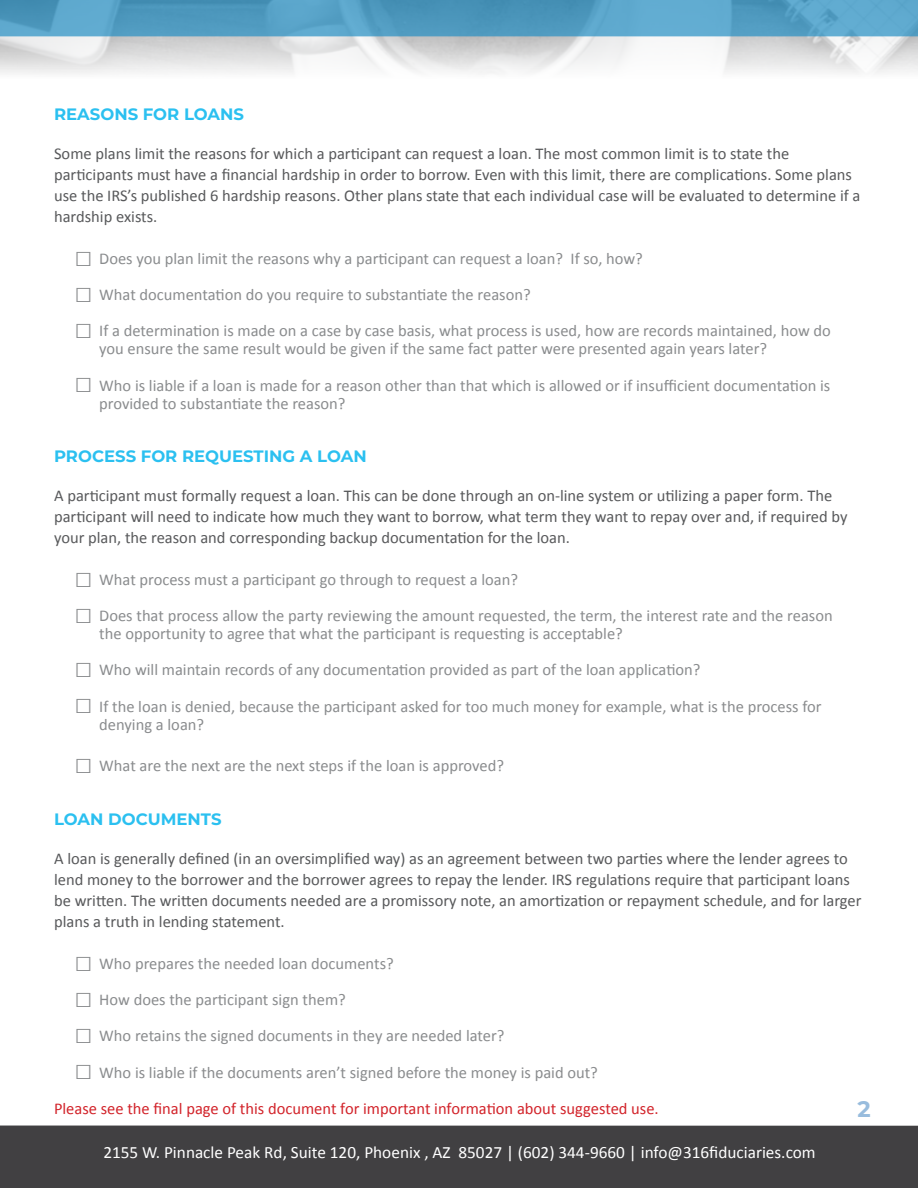
<style>
.page{position:relative;width:918px;height:1188px;background:#fff}
.page>*{position:absolute;margin:0;border:0;box-sizing:border-box;transform-origin:0 0}
.t1{font:700 22.5px "Montserrat";color:#98bcdd}
.t2{font:17.25px "Calibri";color:#fff}
.t3{font:16.5px/18px "Calibri";color:#8a8c8e}
.t4{font:16.5px/21px "Calibri";color:#58595b}
.t5{font:16.5px "Calibri";color:#d2232a}
.t6{font:700 16.5px "Montserrat";color:#2bc0f0}
.s1{font-size:30px}
</style>
<div class="page">
<img style="left:0;top:36px;width:918px;height:38px">
<div style="left:0;top:1126px;width:918px;height:62px;background:#414042"></div>
<svg style="left:0;top:0;width:918px;height:36px;background:#549fc4"></svg>
<p class="t6" style="left:54px;top:102px;width:191px">REASONS FOR LOANS</p>
<p class="t4" style="left:54px;top:142px;width:808px">Some plans limit the reasons for which a participant can request a loan. The most common limit is to state the participants must have a financial hardship in order to borrow. Even with this limit, there are complications. Some plans use the IRS’s published 6 hardship reasons. Other plans state that each individual case will be evaluated to determine if a hardship exists.</p>
<p class="t3" style="left:74px;top:249px;width:570px"><span class="s1">□</span> Does you plan limit the reasons why a participant can request a loan? If so, how?</p>
<p class="t3" style="left:74px;top:285px;width:458px"><span class="s1">□</span> What documentation do you require to substantiate the reason?</p>
<p class="t3" style="left:99px;top:321px;width:733px;text-indent:-25px"><span class="s1">□</span> If a determination is made on a case by case basis, what process is used, how are records maintained, how do you ensure the same result would be given if the same fact patter were presented again years later?</p>
<p class="t3" style="left:99px;top:376px;width:733px;text-indent:-25px"><span class="s1">□</span> Who is liable if a loan is made for a reason other than that which is allowed or if insufficient documentation is provided to substantiate the reason?</p>
<p class="t6" style="left:54px;top:444px;width:314px">PROCESS FOR REQUESTING A LOAN</p>
<p class="t4" style="left:54px;top:484px;width:795px">A participant must formally request a loan. This can be done through an on-line system or utilizing a paper form. The participant will need to indicate how much they want to borrow, what term they want to repay over and, if required by your plan, the reason and corresponding backup documentation for the loan.</p>
<p class="t3" style="left:74px;top:570px;width:445px"><span class="s1">□</span> What process must a participant go through to request a loan?</p>
<p class="t3" style="left:99px;top:606px;width:735px;text-indent:-25px"><span class="s1">□</span> Does that process allow the party reviewing the amount requested, the term, the interest rate and the reason the opportunity to agree that what the participant is requesting is acceptable?</p>
<p class="t3" style="left:74px;top:660px;width:628px"><span class="s1">□</span> Who will maintain records of any documentation provided as part of the loan application?</p>
<p class="t3" style="left:99px;top:697px;width:724px;text-indent:-25px"><span class="s1">□</span> If the loan is denied, because the participant asked for too much money for example, what is the process for denying a loan?</p>
<p class="t3" style="left:74px;top:756px;width:431px"><span class="s1">□</span> What are the next are the next steps if the loan is approved?</p>
<p class="t6" style="left:54px;top:807px;width:169px">LOAN DOCUMENTS</p>
<p class="t4" style="left:54px;top:847px;width:809px">A loan is generally defined (in an oversimplified way) as an agreement between two parties where the lender agrees to lend money to the borrower and the borrower agrees to repay the lender. IRS regulations require that participant loans be written. The written documents needed are a promissory note, an amortization or repayment schedule, and for larger plans a truth in lending statement.</p>
<p class="t3" style="left:74px;top:954px;width:321px"><span class="s1">□</span> Who prepares the needed loan documents?</p>
<p class="t3" style="left:74px;top:990px;width:273px"><span class="s1">□</span> How does the participant sign them?</p>
<p class="t3" style="left:74px;top:1026px;width:432px"><span class="s1">□</span> Who retains the signed documents in they are needed later?</p>
<p class="t3" style="left:74px;top:1063px;width:525px"><span class="s1">□</span> Who is liable if the documents aren’t signed before the money is paid out?</p>
<p class="t5" style="left:54px;top:1098px;width:606px">Please see the final page of this document for important information about suggested use.</p>
<h1 class="t1" style="left:857px;top:1093px;width:15px">2</h1>
<p class="t2" style="left:103px;top:1140px;width:714px">2155 W. Pinnacle Peak Rd, Suite 120, Phoenix , AZ 85027 | (602) 344-9660 | info@316fiduciaries.com</p>
</div>
